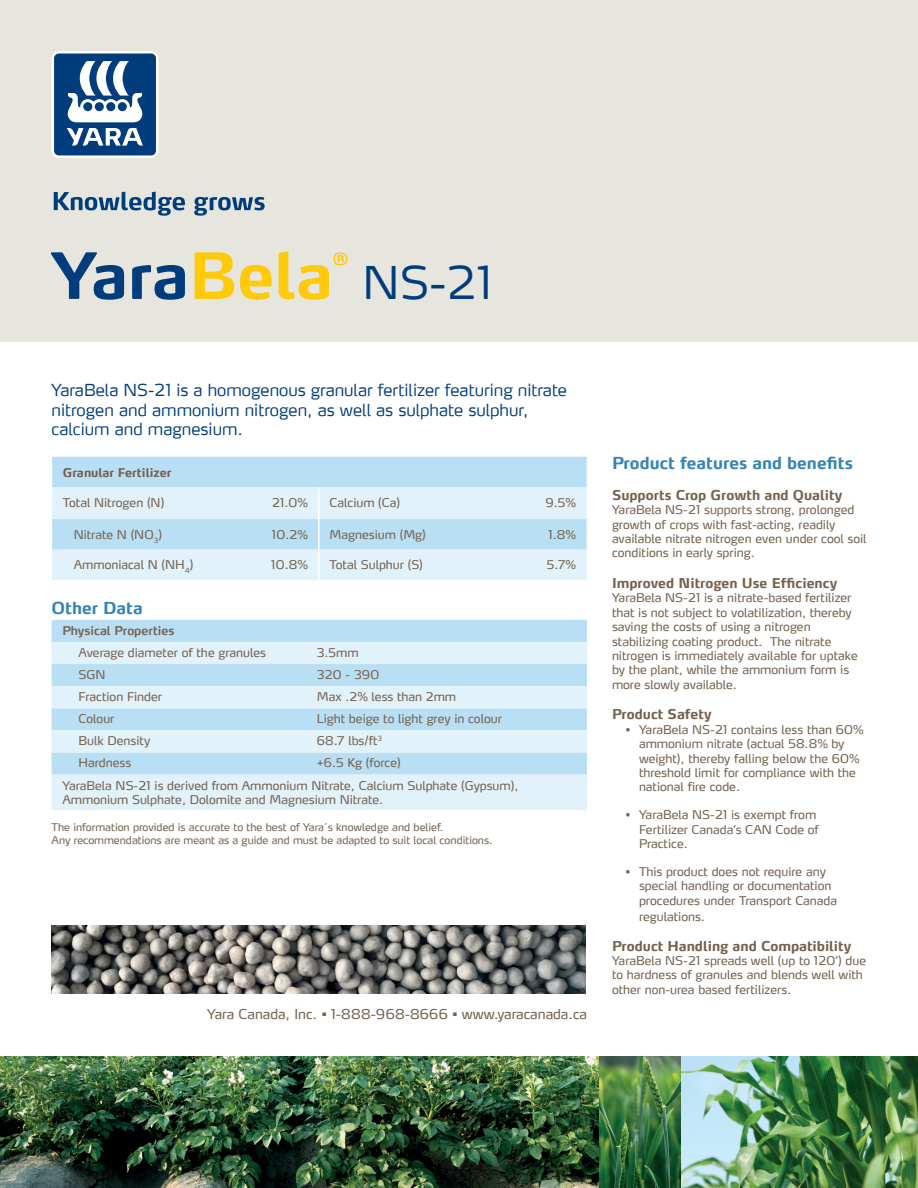
<style>
.page{position:relative;width:918px;height:1188px;background:#fff}
.page>*{position:absolute;margin:0;border:0;box-sizing:border-box;transform-origin:0 0}
.t1{font:700 63px "Yara Max LF";color:#013d7d}
.t2{font:300 45px "Yara Max LF";color:#013d7d}
.t3{font:700 16.65px "Yara Max LF";color:#feca0a}
.t4{font:300 16.5px/19.8px "Yara Max LF";color:#013d7d}
.t5{font:700 16.5px "Yara Max LF";color:#3684b6}
.t6{font:700 13.5px "Yara Max LF";color:#75614d}
.t7{font:13.5px "Yara Max LF";color:#75614d}
.t8{font:12px/14.4px "Yara Max LF";color:#75614d}
.t9{font:600 12px "Yara Max LF";color:#75614d}
.t10{font:700 12px "Yara Max LF";color:#75614d}
.t11{font:10.5px/12.6px "Yara Max LF";color:#75614d}
.s1{color:#feca0a}
</style>
<div class="page">
<img style="left:0;top:1056px;width:918px;height:132px">
<div style="left:0;top:0;width:918px;height:341px;background:#e7e6de"></div>
<svg style="left:52px;top:51px;width:106px;height:107px;background:#5980aa"></svg>
<svg style="left:54px;top:192px;width:211px;height:24px"></svg>
<div style="left:52px;top:620px;width:535px;height:22px;background:#b9dff5"></div>
<svg style="left:52px;top:642px;width:535px;height:168px;background:#d1eaf8"></svg>
<div style="left:52px;top:457px;width:535px;height:30px;background:#b9dff5"></div>
<svg style="left:52px;top:487px;width:535px;height:93px;background:#d4ebf9"></svg>
<hr style="left:318px;top:487px;width:2px;height:32px;background:#fff">
<hr style="left:318px;top:519px;width:2px;height:31px;background:#fff">
<hr style="left:318px;top:550px;width:2px;height:30px;background:#fff">
<img style="left:51px;top:925px;width:534px;height:69px">
<h1 class="t1" style="left:51px;top:236px;width:283px">Yara<span class="s1">Bela</span></h1>
<h3 class="t3" style="left:333px;top:249px;width:17px">®</h3>
<h2 class="t2" style="left:362px;top:254px;width:131px">NS-21</h2>
<h3 class="t4" style="left:52px;top:380px;width:517px">YaraBela NS-21 is a homogenous granular fertilizer featuring nitrate nitrogen and ammonium nitrogen, as well as sulphate sulphur, calcium and magnesium.</h3>
<p class="t10" style="left:63px;top:465px;width:110px">Granular Fertilizer</p>
<p class="t8" style="left:63px;top:495px;width:103px">Total Nitrogen (N)</p>
<p class="t8" style="left:272px;top:495px;width:37px">21.0%</p>
<p class="t8" style="left:330px;top:495px;width:72px">Calcium (Ca)</p>
<p class="t8" style="left:546px;top:495px;width:32px">9.5%</p>
<p class="t8" style="left:74px;top:527px;width:90px">Nitrate N (NO<sub>3</sub>)</p>
<p class="t8" style="left:272px;top:527px;width:38px">10.2%</p>
<p class="t8" style="left:330px;top:527px;width:98px">Magnesium (Mg)</p>
<p class="t8" style="left:549px;top:527px;width:29px">1.8%</p>
<p class="t8" style="left:74px;top:558px;width:121px">Ammoniacal N (NH<sub>4</sub>)</p>
<p class="t8" style="left:271px;top:558px;width:38px">10.8%</p>
<p class="t8" style="left:330px;top:558px;width:95px">Total Sulphur (S)</p>
<p class="t8" style="left:547px;top:558px;width:30px">5.7%</p>
<h3 class="t5" style="left:52px;top:597px;width:93px">Other Data</h3>
<p class="t9" style="left:62px;top:623px;width:113px">Physical Properties</p>
<p class="t8" style="left:79px;top:645px;width:189px">Average diameter of the granules</p>
<p class="t8" style="left:317px;top:645px;width:43px">3.5mm</p>
<p class="t8" style="left:79px;top:667px;width:28px">SGN</p>
<p class="t8" style="left:317px;top:667px;width:64px">320 - 390</p>
<p class="t8" style="left:79px;top:689px;width:85px">Fraction Finder</p>
<p class="t8" style="left:317px;top:689px;width:141px">Max .2% less than 2mm</p>
<p class="t8" style="left:79px;top:711px;width:37px">Colour</p>
<p class="t8" style="left:317px;top:711px;width:187px">Light beige to light grey in colour</p>
<p class="t8" style="left:79px;top:734px;width:73px">Bulk Density</p>
<p class="t8" style="left:317px;top:734px;width:67px">68.7 lbs/ft<sup>3</sup></p>
<p class="t8" style="left:79px;top:756px;width:54px">Hardness</p>
<p class="t8" style="left:62px;top:752px;width:458px;line-height:22px;text-indent:254px">+6.5 Kg (force)<br>YaraBela NS-21 is derived from Ammonium Nitrate, Calcium Sulphate (Gypsum),</p>
<p class="t8" style="left:62px;top:792px;width:322px">Ammonium Sulphate, Dolomite and Magnesium Nitrate.</p>
<p class="t11" style="left:52px;top:821px;width:443px">The information provided is accurate to the best of Yara´s knowledge and belief.<br>Any recommendations are meant as a guide and must be adapted to suit local conditions.</p>
<p class="t7" style="left:207px;top:1005px;width:381px">Yara Canada, Inc. • 1-888-968-8666 • www.yaracanada.ca</p>
<h3 class="t5" style="left:612px;top:453px;width:242px">Product features and benefits</h3>
<p class="t6" style="left:612px;top:486px;width:232px">Supports Crop Growth and Quality</p>
<p class="t8" style="left:612px;top:502px;width:256px">YaraBela NS-21 supports strong, prolonged growth of crops with fast-acting, readily available nitrate nitrogen even under cool soil conditions in early spring.</p>
<p class="t6" style="left:612px;top:574px;width:227px">Improved Nitrogen Use Efficiency</p>
<p class="t8" style="left:612px;top:590px;width:247px">YaraBela NS-21 is a nitrate-based fertilizer that is not subject to volatilization, thereby saving the costs of using a nitrogen stabilizing coating product. The nitrate nitrogen is immediately available for uptake by the plant, while the ammonium form is more slowly available.</p>
<p class="t6" style="left:612px;top:706px;width:101px">Product Safety</p>
<p class="t8" style="left:639px;top:722px;width:226px;text-indent:-14px">• YaraBela NS-21 contains less than 60% ammonium nitrate (actual 58.8% by weight), thereby falling below the 60% threshold limit for compliance with the national fire code.</p>
<p class="t8" style="left:639px;top:807px;width:181px;text-indent:-14px">• YaraBela NS-21 is exempt from<br>Fertilizer Canada’s CAN Code of<br>Practice.</p>
<p class="t8" style="left:639px;top:864px;width:200px;text-indent:-14px">• This product does not require any special handling or documentation procedures under Transport Canada</p>
<p class="t8" style="left:639px;top:909px;width:68px">regulations.</p>
<p class="t6" style="left:612px;top:937px;width:241px">Product Handling and Compatibility</p>
<p class="t8" style="left:612px;top:953px;width:256px">YaraBela NS-21 spreads well (up to 120’) due to hardness of granules and blends well with other non-urea based fertilizers.</p>
</div>
